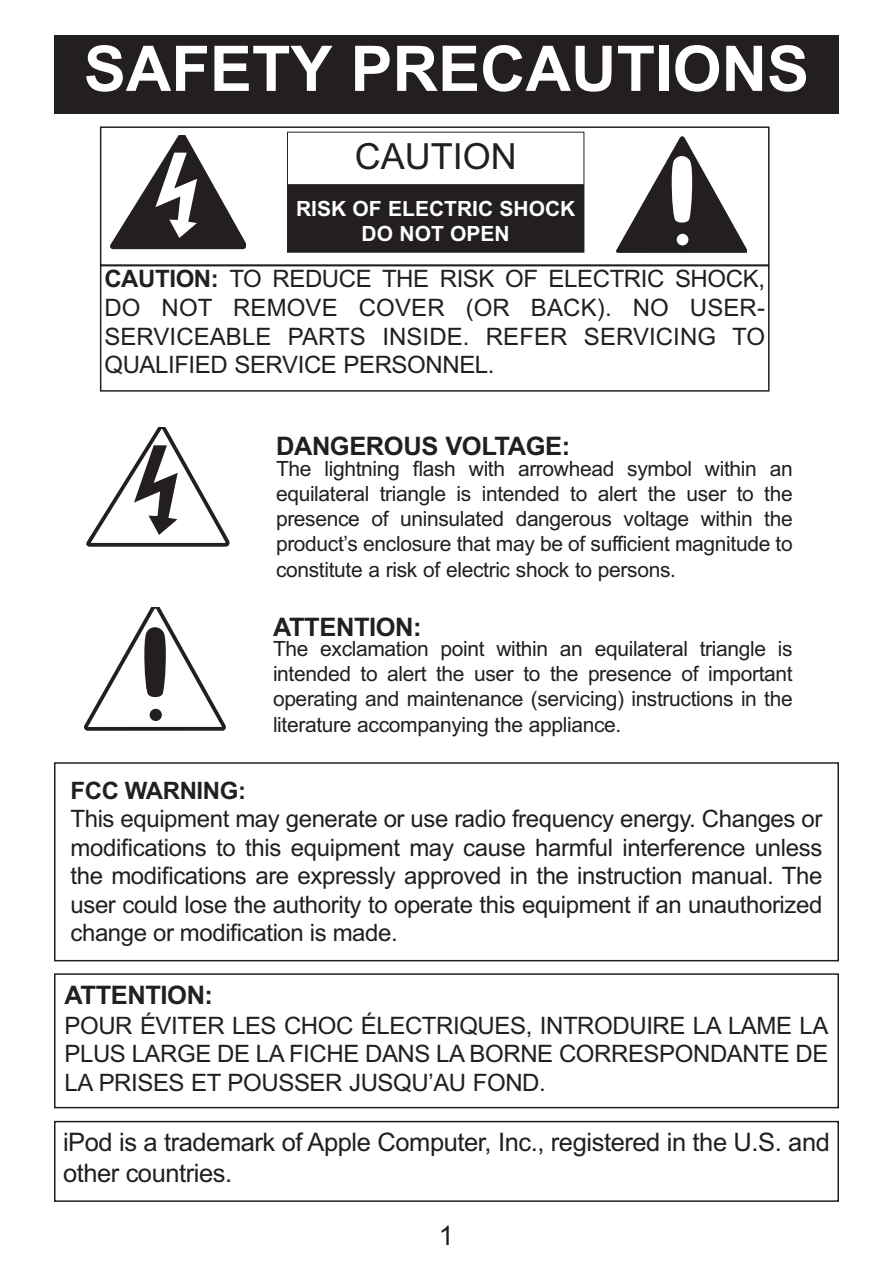
<style>
.page{position:relative;width:893px;height:1276px;background:#fff}
.page>*{position:absolute;margin:0;border:0;box-sizing:border-box;transform-origin:0 0}
.t1{font:700 63px "Arial";color:#fff}
.t2{font:36px "Arial";color:#231f20}
.t3{font:27px "Arial";color:#231f20}
.t4{font:25.5px/30.6px "Arial";letter-spacing:-.015em;color:#231f20}
.t5{font:700 25.5px "Arial";letter-spacing:-.015em;color:#231f20}
.t6{font:24px/28.8px "Arial";letter-spacing:-.015em;color:#231f20;text-align:justify}
.t7{font:700 24px "Arial";letter-spacing:-.015em;color:#231f20}
.t8{font:21px/25.2px "Arial";letter-spacing:-.015em;color:#231f20;text-align:justify}
.t9{font:700 21px/25.2px "Arial";color:#fff;text-align:center}
.s1{font-weight:700}
</style>
<div class="page">
<div style="left:54px;top:35px;width:785px;height:79px;background:#231f20"></div>
<div style="left:100px;top:126px;width:670px;height:140px;border:2px solid #231f20"></div>
<div style="left:100px;top:265px;width:670px;height:127px;border:2px solid #231f20"></div>
<div style="left:287px;top:132px;width:297px;height:53px;border:1px solid #231f20"></div>
<div style="left:288px;top:185px;width:296px;height:67px;background:#231f20"></div>
<svg style="left:616px;top:136px;width:131px;height:116px"></svg>
<div style="left:677px;top:234px;width:11px;height:11px;background:#fff;border-radius:50%"></div>
<svg style="left:110px;top:135px;width:136px;height:114px"></svg>
<svg style="left:87px;top:427px;width:142px;height:120px"></svg>
<svg style="left:84px;top:607px;width:141px;height:123px"></svg>
<div style="left:150px;top:709px;width:12px;height:12px;background:#231f20;border-radius:50%"></div>
<div style="left:54px;top:762px;width:785px;height:199px;border:2px solid #231f20"></div>
<div style="left:54px;top:973px;width:785px;height:135px;border:2px solid #231f20"></div>
<div style="left:54px;top:1121px;width:785px;height:81px;border:2px solid #231f20"></div>
<h1 class="t1" style="left:84px;top:32px;width:727px">SAFETY PRECAUTIONS</h1>
<h2 class="t2" style="left:355px;top:135px;width:163px">CAUTION</h2>
<p class="t9" style="left:296px;top:196px;width:281px">RISK OF ELECTRIC SHOCK<br>DO NOT OPEN</p>
<p class="t6" style="left:104px;top:264px;width:662px"><span class="s1">CAUTION:</span> TO REDUCE THE RISK OF ELECTRIC SHOCK, DO NOT REMOVE COVER (OR BACK). NO USER-SERVICEABLE PARTS INSIDE. REFER SERVICING TO QUALIFIED SERVICE PERSONNEL.</p>
<p class="t5" style="left:276px;top:432px;width:296px">DANGEROUS VOLTAGE:</p>
<p class="t8" style="left:276px;top:456px;width:518px">The lightning flash with arrowhead symbol within an equilateral triangle is intended to alert the user to the presence of uninsulated dangerous voltage within the product’s enclosure that may be of sufficient magnitude to constitute a risk of electric shock to persons.</p>
<p class="t5" style="left:273px;top:612px;width:150px">ATTENTION:</p>
<p class="t8" style="left:273px;top:636px;width:521px">The exclamation point within an equilateral triangle is intended to alert the user to the presence of important operating and maintenance (servicing) instructions in the literature accompanying the appliance.</p>
<p class="t7" style="left:70px;top:776px;width:177px">FCC WARNING:</p>
<p class="t6" style="left:70px;top:804px;width:753px">This equipment may generate or use radio frequency energy. Changes or modifications to this equipment may cause harmful interference unless the modifications are expressly approved in the instruction manual. The user could lose the authority to operate this equipment if an unauthorized change or modification is made.</p>
<p class="t5" style="left:64px;top:980px;width:150px">ATTENTION:</p>
<p class="t6" style="left:64px;top:1011px;width:765px">POUR ÉVITER LES CHOC ÉLECTRIQUES, INTRODUIRE LA LAME LA PLUS LARGE DE LA FICHE DANS LA BORNE CORRESPONDANTE DE LA PRISES ET POUSSER JUSQU’AU FOND.</p>
<p class="t4" style="left:63px;top:1127px;width:768px">iPod is a trademark of Apple Computer, Inc., registered in the U.S. and other countries.</p>
<p class="t3" style="left:439px;top:1219px;width:17px">1</p>
</div>
